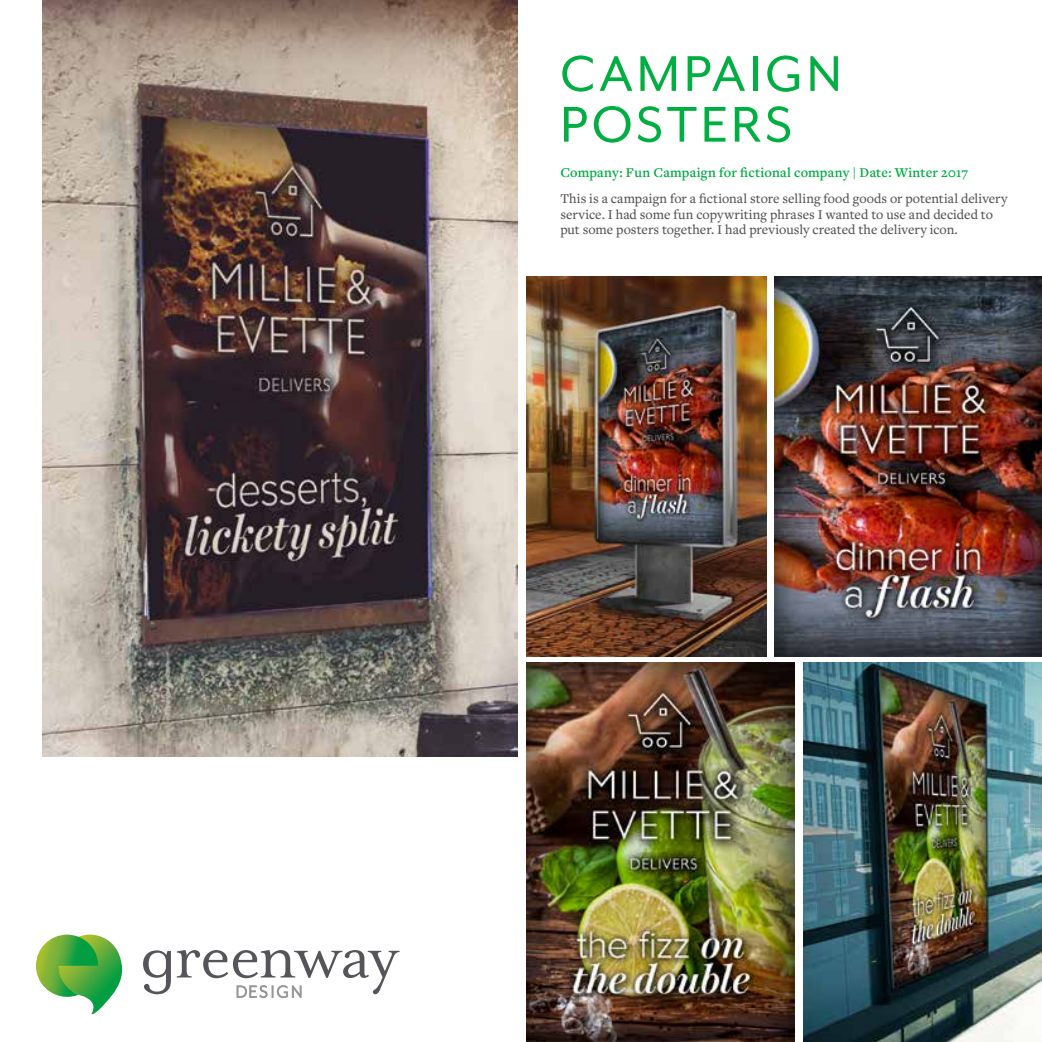
<style>
.page{position:relative;width:1042px;height:1042px;background:#fff}
.page>*{position:absolute;margin:0;border:0;box-sizing:border-box;transform-origin:0 0}
.t1{font:57.75px/50.8px "Mr Eaves XL Mod OT";letter-spacing:.07em;color:#00ae42}
.t2{font:500 14px/15.8px "Freight Text Pro";color:#555458}
.t3{font:600 14px "Freight Text Pro";letter-spacing:.015em;color:#00ae42}
</style>
<div class="page">
<svg style="left:36px;top:934px;width:87px;height:81px"></svg>
<svg style="left:177px;top:950px;width:222px;height:48px"></svg>
<svg style="left:143px;top:950px;width:28px;height:44px"></svg>
<img style="left:526px;top:276px;width:240px;height:380px">
<img style="left:774px;top:276px;width:268px;height:380px">
<img style="left:42px;top:0;width:475px;height:757px">
<img style="left:804px;top:662px;width:238px;height:380px">
<img style="left:527px;top:662px;width:268px;height:380px">
<h1 class="t1" style="left:560px;top:48px;width:283px">CAMPAIGN<br>POSTERS</h1>
<p class="t3" style="left:560px;top:163px;width:409px">Company: Fun Campaign for fictional company | Date: Winter 2017</p>
<p class="t2" style="left:560px;top:190px;width:449px">This is a campaign for a fictional store selling food goods or potential delivery service. I had some fun copywriting phrases I wanted to use and decided to put some posters together. I had previously created the delivery icon.</p>
</div>
